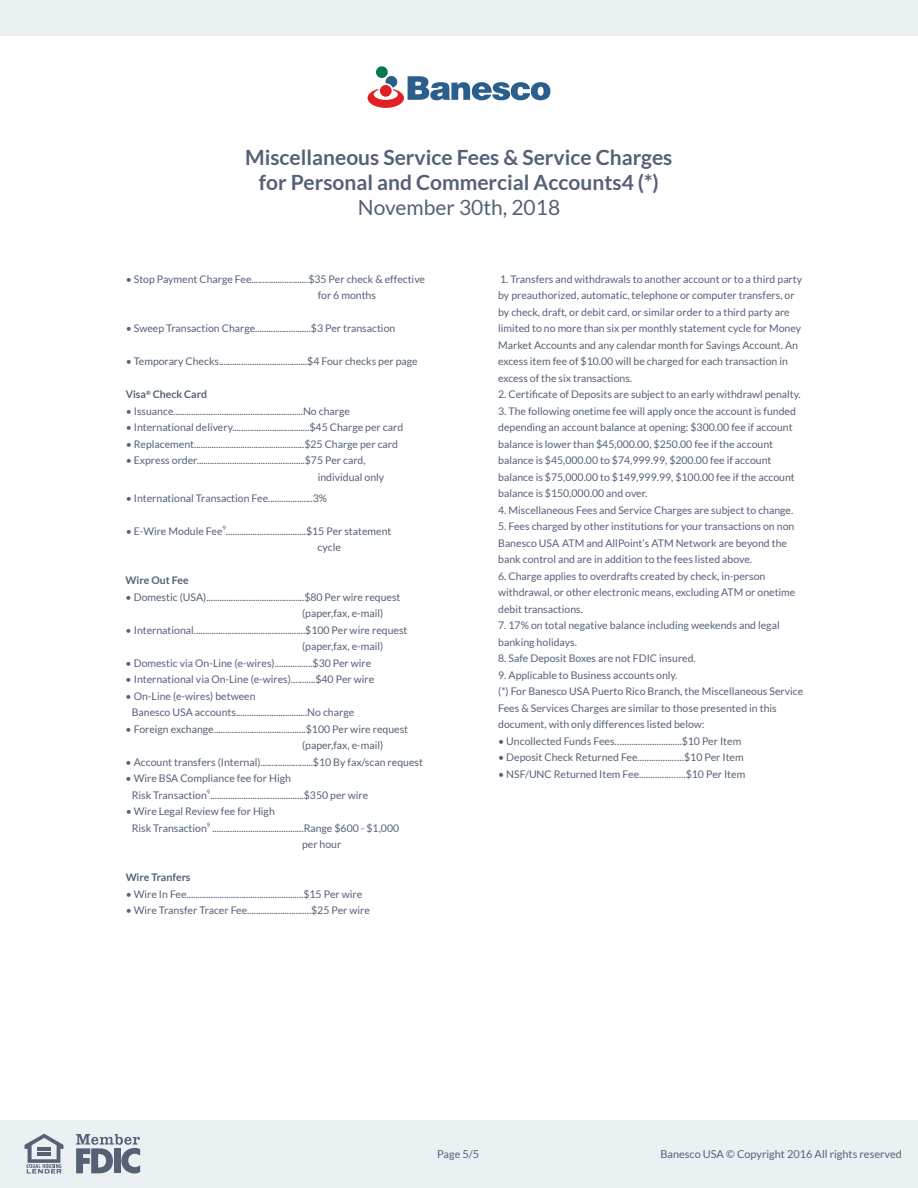
<style>
.page{position:relative;width:918px;height:1188px;background:#fff}
.page>*{position:absolute;margin:0;border:0;box-sizing:border-box;transform-origin:0 0}
.t1{font:700 21px/25.2px "Lato";color:#556176;text-align:center}
.t2{font:21px "Lato";color:#556176}
.t3{font:10.95px "Lato";color:#566176}
.t4{font:10.5px/16.5px "Lato";color:#556176}
.t5{font:700 10.5px "Lato";color:#556176}
</style>
<div class="page">
<div style="left:0;top:0;width:918px;height:35px;background:#ebf0f3"></div>
<div style="left:376px;top:66px;width:12px;height:12px;background:#057953;border-radius:50%"></div>
<svg style="left:368px;top:76px;width:182px;height:32px"></svg>
<div style="left:0;top:1121px;width:918px;height:67px;background:#ebf0f3"></div>
<svg style="left:76px;top:1134px;width:64px;height:39px"></svg>
<div style="left:114px;top:1148px;width:7px;height:25px;background:#566176"></div>
<svg style="left:25px;top:1134px;width:38px;height:40px"></svg>
<h1 class="t1" style="left:245px;top:144px;width:429px">Miscellaneous Service Fees &amp; Service Charges for Personal and Commercial Accounts4 (*)</h1>
<h1 class="t2" style="left:358px;top:196px;width:204px">November 30th, 2018</h1>
<p class="t4" style="left:318px;top:271px;width:109px;text-indent:-192px">• Stop Payment Charge Fee..........................$35 Per check &amp; effective for 6 months</p>
<p class="t4" style="left:126px;top:320px;width:271px">• Sweep Transaction Charge.........................$3 Per transaction</p>
<p class="t4" style="left:126px;top:353px;width:294px">• Temporary Checks........................................$4 Four checks per page</p>
<p class="t5" style="left:126px;top:389px;width:83px">Visa<sup>®</sup> Check Card</p>
<p class="t4" style="left:126px;top:403px;width:226px">• Issuance...........................................................No charge</p>
<p class="t4" style="left:126px;top:419px;width:279px">• International delivery...................................$45 Charge per card</p>
<p class="t4" style="left:126px;top:436px;width:274px">• Replacement..................................................$25 Charge per card</p>
<p class="t4" style="left:318px;top:452px;width:68px;text-indent:-192px">• Express order.................................................$75 Per card, individual only</p>
<p class="t4" style="left:126px;top:490px;width:203px">• International Transaction Fee....................3%</p>
<p class="t4" style="left:318px;top:523px;width:75px;text-indent:-192px">• E-Wire Module Fee<sup>9</sup>....................................$15 Per statement cycle</p>
<p class="t5" style="left:126px;top:575px;width:64px">Wire Out Fee</p>
<p class="t4" style="left:302px;top:589px;width:100px;text-indent:-176px">• Domestic (USA)............................................$80 Per wire request (paper,fax, e-mail)</p>
<p class="t4" style="left:302px;top:622px;width:107px;text-indent:-176px">• International..................................................$100 Per wire request (paper,fax, e-mail)</p>
<p class="t4" style="left:126px;top:655px;width:247px">• Domestic via On-Line (e-wires).................$30 Per wire</p>
<p class="t4" style="left:126px;top:671px;width:250px">• International via On-Line (e-wires)...........$40 Per wire</p>
<p class="t4" style="left:132px;top:688px;width:224px;text-indent:-6px">• On-Line (e-wires) between<br>Banesco USA accounts................................No charge</p>
<p class="t4" style="left:302px;top:721px;width:108px;text-indent:-176px">• Foreign exchange.........................................$100 Per wire request (paper,fax, e-mail)</p>
<p class="t4" style="left:126px;top:754px;width:299px">• Account transfers (Internal)........................$10 By fax/scan request</p>
<p class="t4" style="left:132px;top:770px;width:238px;text-indent:-6px">• Wire BSA Compliance fee for High<br>Risk Transaction<sup>9</sup>..........................................$350 per wire</p>
<p class="t4" style="left:126px;top:803px;width:151px">• Wire Legal Review fee for High</p>
<p class="t4" style="left:132px;top:820px;width:269px">Risk Transaction<sup>9</sup> .........................................Range $600 - $1,000</p>
<p class="t4" style="left:302px;top:836px;width:41px">per hour</p>
<p class="t5" style="left:126px;top:872px;width:66px">Wire Tranfers</p>
<p class="t4" style="left:126px;top:886px;width:238px">• Wire In Fee.....................................................$15 Per wire</p>
<p class="t4" style="left:126px;top:902px;width:246px">• Wire Transfer Tracer Fee.............................$25 Per wire</p>
<p class="t4" style="left:498px;top:271px;width:305px">1. Transfers and withdrawals to another account or to a third party by preauthorized, automatic, telephone or computer transfers, or by check, draft, or debit card, or similar order to a third party are limited to no more than six per monthly statement cycle for Money Market Accounts and any calendar month for Savings Account. An excess item fee of $10.00 will be charged for each transaction in excess of the six transactions.</p>
<p class="t4" style="left:498px;top:386px;width:304px">2. Certificate of Deposits are subject to an early withdrawl penalty.</p>
<p class="t4" style="left:498px;top:403px;width:299px">3. The following onetime fee will apply once the account is funded depending an account balance at opening: $300.00 fee if account balance is lower than $45,000.00, $250.00 fee if the account balance is $45,000.00 to $74,999.99, $200.00 fee if account balance is $75,000.00 to $149,999.99, $100.00 fee if the account balance is $150,000.00 and over.</p>
<p class="t4" style="left:498px;top:502px;width:297px">4. Miscellaneous Fees and Service Charges are subject to change.</p>
<p class="t4" style="left:498px;top:518px;width:298px">5. Fees charged by other institutions for your transactions on non<br>Banesco USA ATM and AllPoint’s ATM Network are beyond the bank control and are in addition to the fees listed above.</p>
<p class="t4" style="left:498px;top:568px;width:299px">6. Charge applies to overdrafts created by check, in-person withdrawal, or other electronic means, excluding ATM or onetime debit transactions.</p>
<p class="t4" style="left:498px;top:617px;width:283px">7. 17% on total negative balance including weekends and legal banking holidays.</p>
<p class="t4" style="left:498px;top:650px;width:199px">8. Safe Deposit Boxes are not FDIC insured.</p>
<p class="t4" style="left:498px;top:667px;width:307px">9. Applicable to Business accounts only.<br>(*) For Banesco USA Puerto Rico Branch, the Miscellaneous Service Fees &amp; Services Charges are similar to those presented in this document, with only differences listed below:</p>
<p class="t4" style="left:498px;top:733px;width:245px">• Uncollected Funds Fees…..........................$10 Per Item</p>
<p class="t4" style="left:498px;top:749px;width:247px">• Deposit Check Returned Fee...............…..$10 Per Item</p>
<p class="t4" style="left:498px;top:766px;width:249px">• NSF/UNC Returned Item Fee...............…..$10 Per Item</p>
<p class="t3" style="left:437px;top:1148px;width:44px">Page 5/5</p>
<p class="t3" style="left:660px;top:1148px;width:243px">Banesco USA © Copyright 2016 All rights reserved</p>
</div>
